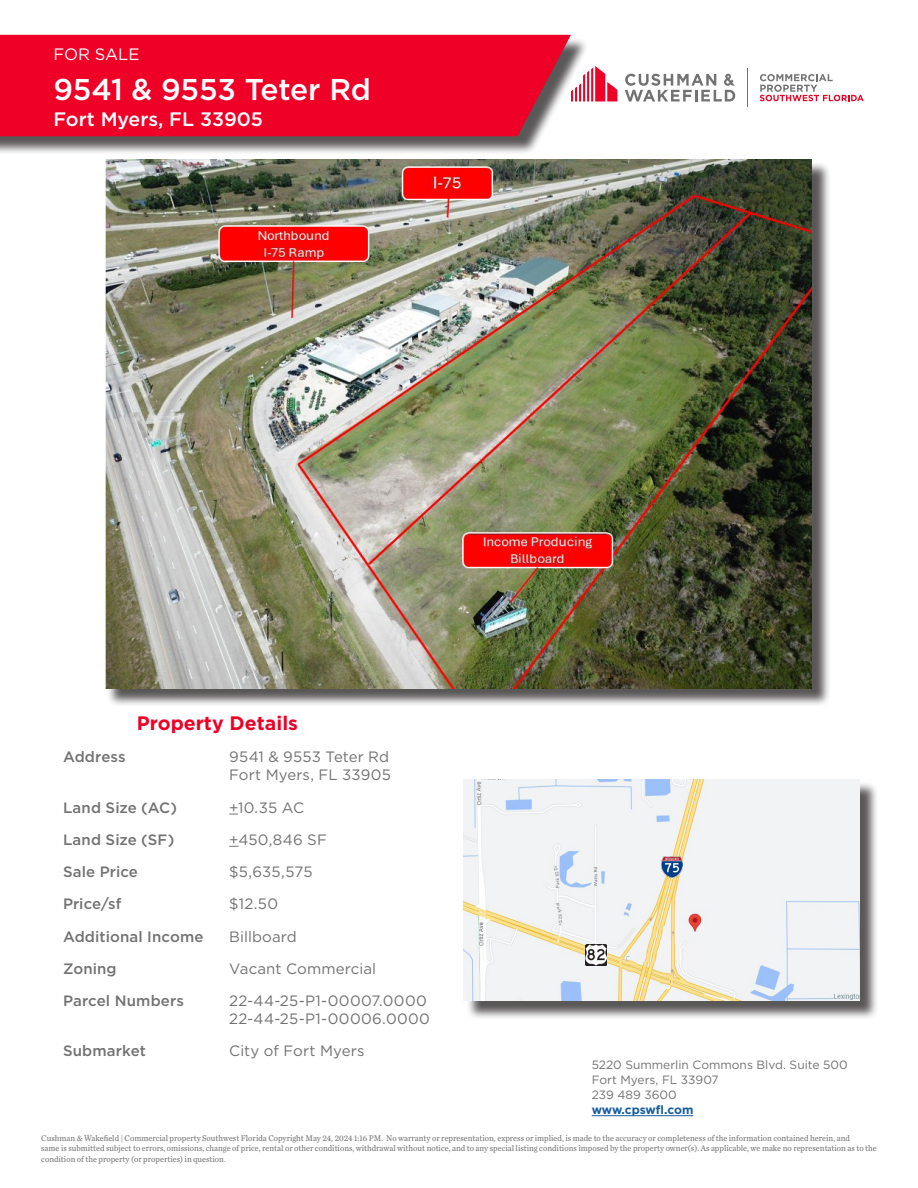
<style>
.page{position:relative;width:918px;height:1188px;background:#fff}
.page>*{position:absolute;margin:0;border:0;box-sizing:border-box;transform-origin:0 0}
.Property_Name___Address{font:500 30px "Gotham";letter-spacing:-.01em;color:#fff}
.Property_Name___Address-2{font:500 19.5px "Gotham";color:#fff}
.Section_Head_-_red{font:700 19.5px "Gotham";color:#ef0027}
.Banner_Callout_Text{font:16.5px "Gotham";color:#fff}
.Table_text_-_small{font:15px "Gotham";letter-spacing:.01em;color:#717271}
.Table_text_-_small-2{font:500 15px "Gotham";letter-spacing:.01em;color:#717271}
.Company_Address_Text{font:12px/15px "Gotham";color:#717271}
.URL{font:700 12px "Gotham";letter-spacing:-.005em;color:#175d9e}
.disclaimer{font:8.7px/10.4px "Chronicle Text G2";color:#717271;scale:.95 1}
</style>
<div class="page">
<div style="left:107px;top:162px;width:724px;height:545px;background:#231f20;opacity:.75"></div>
<img style="left:105px;top:159px;width:707px;height:529px">
<div style="left:0;top:37px;width:589px;height:118px;background:#231f20;opacity:.75"></div>
<div style="left:0;top:35px;width:571px;height:101px;background:#ef0027"></div>
<hr style="left:748px;top:68px;width:1px;height:38px;background:#717271">
<svg style="left:571px;top:66px;width:46px;height:35px"></svg>
<svg style="left:625px;top:74px;width:110px;height:27px"></svg>
<svg style="left:760px;top:74px;width:104px;height:27px"></svg>
<hr style="left:592px;top:1115px;width:101px;height:1px;background:#175d9e">
<div style="left:466px;top:781px;width:412px;height:239px;background:#231f20;opacity:.75"></div>
<img style="left:464px;top:779px;width:396px;height:222px">
<img style="left:662px;top:856px;width:21px;height:21px">
<img style="left:585px;top:944px;width:21px;height:21px">
<img style="left:660px;top:970px;width:9px;height:18px">
<img style="left:627px;top:958px;width:9px;height:18px">
<img style="left:650px;top:926px;width:18px;height:12px">
<img style="left:683px;top:947px;width:22px;height:21px">
<img style="left:679px;top:948px;width:20px;height:11px">
<img style="left:646px;top:951px;width:14px;height:11px">
<img style="left:660px;top:942px;width:11px;height:25px">
<img style="left:665px;top:944px;width:14px;height:20px">
<img style="left:632px;top:951px;width:14px;height:14px">
<p class="Banner_Callout_Text" style="left:53px;top:43px;width:88px">FOR SALE</p>
<p class="Property_Name___Address" style="left:53px;top:70px;width:319px">9541 &amp; 9553 Teter Rd</p>
<p class="Property_Name___Address-2" style="left:53px;top:106px;width:211px">Fort Myers, FL 33905</p>
<p class="Section_Head_-_red" style="left:137px;top:710px;width:163px">Property Details</p>
<p class="Table_text_-_small-2" style="left:63px;top:747px;width:64px">Address</p>
<p class="Table_text_-_small" style="left:229px;top:747px;width:161px">9541 &amp; 9553 Teter Rd</p>
<p class="Table_text_-_small" style="left:229px;top:765px;width:163px">Fort Myers, FL 33905</p>
<p class="Table_text_-_small-2" style="left:63px;top:797px;width:116px">Land Size (AC)</p>
<p class="Table_text_-_small" style="left:229px;top:798px;width:77px">+10.35 AC</p>
<p class="Table_text_-_small-2" style="left:63px;top:830px;width:113px">Land Size (SF)</p>
<p class="Table_text_-_small" style="left:229px;top:830px;width:99px">+450,846 SF</p>
<p class="Table_text_-_small-2" style="left:63px;top:862px;width:76px">Sale Price</p>
<p class="Table_text_-_small" style="left:229px;top:862px;width:85px">$5,635,575</p>
<p class="Table_text_-_small-2" style="left:63px;top:894px;width:60px">Price/sf</p>
<p class="Table_text_-_small" style="left:229px;top:894px;width:50px">$12.50</p>
<p class="Table_text_-_small-2" style="left:63px;top:926px;width:142px">Additional Income</p>
<p class="Table_text_-_small" style="left:229px;top:927px;width:69px">Billboard</p>
<p class="Table_text_-_small-2" style="left:63px;top:959px;width:55px">Zoning</p>
<p class="Table_text_-_small" style="left:229px;top:959px;width:148px">Vacant Commercial</p>
<p class="Table_text_-_small-2" style="left:63px;top:991px;width:123px">Parcel Numbers</p>
<p class="Table_text_-_small" style="left:229px;top:991px;width:199px">22-44-25-P1-00007.0000</p>
<p class="Table_text_-_small" style="left:229px;top:1009px;width:202px">22-44-25-P1-00006.0000</p>
<p class="Table_text_-_small-2" style="left:63px;top:1041px;width:84px">Submarket</p>
<p class="Table_text_-_small" style="left:229px;top:1041px;width:137px">City of Fort Myers</p>
<p class="Company_Address_Text" style="left:592px;top:1057px;width:258px">5220 Summerlin Commons Blvd. Suite 500</p>
<p class="Company_Address_Text" style="left:592px;top:1072px;width:129px">Fort Myers, FL 33907<br>239 489 3600</p>
<p class="URL" style="left:592px;top:1102px;width:103px">www.cpswfl.com</p>
<p class="disclaimer" style="left:41px;top:1132px;width:881px">Cushman &amp; Wakefield | Commercial property Southwest Florida Copyright May 24, 2024 1:16 PM. No warranty or representation, express or implied, is made to the accuracy or completeness of the information contained herein, and<br>same is submitted subject to errors, omissions, change of price, rental or other conditions, withdrawal without notice, and to any special listing conditions imposed by the property owner(s). As applicable, we make no representation as to the condition of the property (or properties) in question.</p>
</div>
